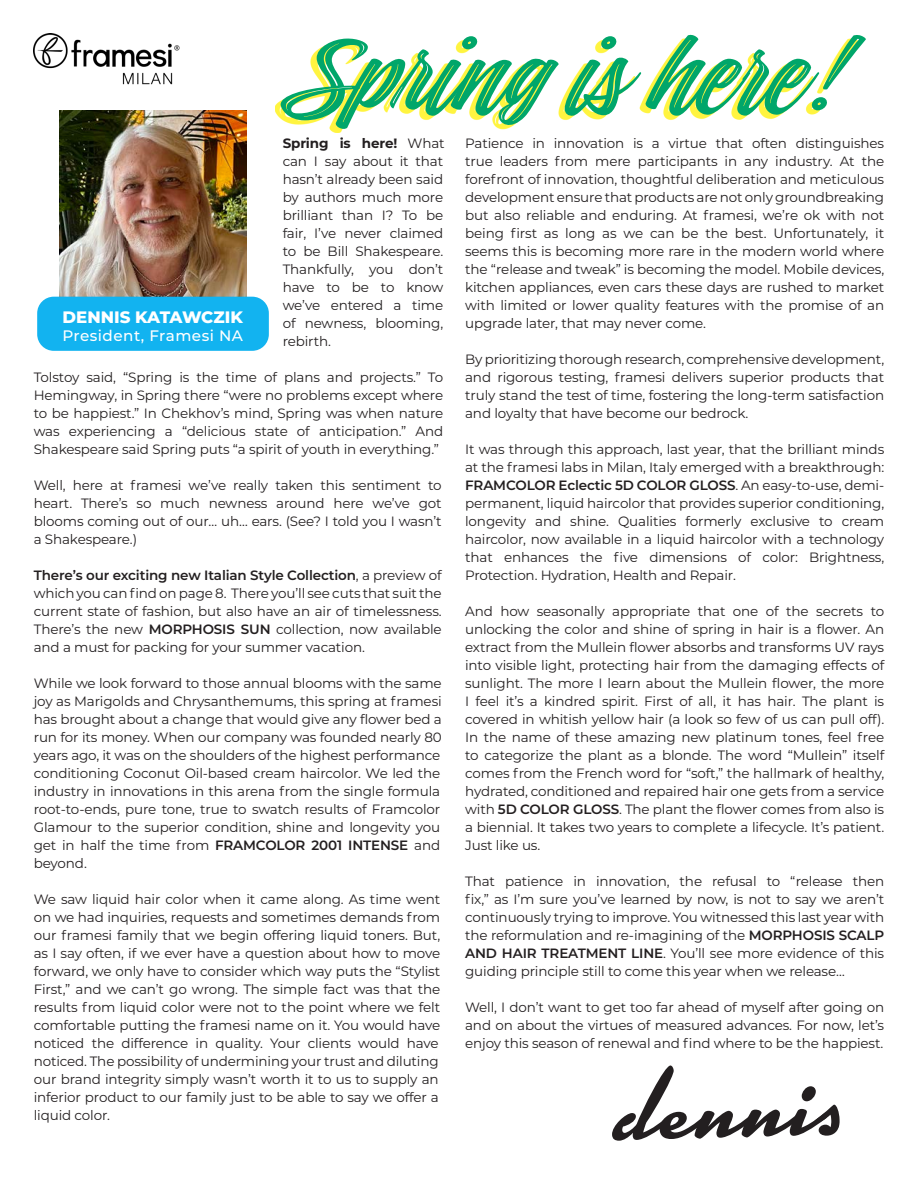
<style>
.page{position:relative;width:918px;height:1188px;background:#fff}
.page>*{position:absolute;margin:0;border:0;box-sizing:border-box;transform-origin:0 0}
.t1{font:102.3px "Kinescope";color:#231f20}
.t2{font:99.9px "Indie Inline";letter-spacing:-.01em;color:#00a66a;scale:1.12 1}
.t3{font:800 16.5px "Montserrat";color:#fff}
.t4{font:500 15.15px "Montserrat";letter-spacing:.03em;color:#fff}
.t5{font:13.5px/18px "Montserrat";letter-spacing:-.01em;color:#231f20;text-align:justify}
.s1{font-weight:700}
.s2{font-weight:600}
</style>
<div class="page">
<img style="left:59px;top:110px;width:188px;height:187px">
<div style="left:37px;top:297px;width:232px;height:54px;background:#12b3f0;border-radius:17px"></div>
<div style="left:275px;top:39px;width:585px;height:94px;background:#fff101;opacity:.75"></div>
<img style="left:34px;top:34px;width:146px;height:51px">
<p class="t2" style="left:302px;top:11px;width:493px">Spring is here!</p>
<p class="t5" style="left:283px;top:134px;width:164px"><span class="s1">Spring is here!</span> What can I say about it that hasn’t already been said by authors much more brilliant than I? To be fair, I’ve never claimed to be Bill Shakespeare.<br>Thankfully, you don’t have to be to know we’ve entered a time of newness, blooming, rebirth.</p>
<p class="t5" style="left:34px;top:368px;width:411px">Tolstoy said, “Spring is the time of plans and projects.” To Hemingway, in Spring there “were no problems except where to be happiest.” In Chekhov’s mind, Spring was when nature was experiencing a “delicious state of anticipation.” And Shakespeare said Spring puts “a spirit of youth in everything.”</p>
<p class="t5" style="left:34px;top:476px;width:410px">Well, here at framesi we’ve really taken this sentiment to heart. There’s so much newness around here we’ve got blooms coming out of our… uh… ears. (See? I told you I wasn’t a Shakespeare.)</p>
<p class="t5" style="left:34px;top:566px;width:410px"><span class="s2">There’s our exciting new Italian Style Collection</span>, a preview of which you can find on page 8. There you’ll see cuts that suit the current state of fashion, but also have an air of timelessness.<br>There’s the new <span class="s2">MORPHOSIS SUN</span> collection, now available and a must for packing for your summer vacation.</p>
<p class="t5" style="left:34px;top:674px;width:410px">While we look forward to those annual blooms with the same joy as Marigolds and Chrysanthemums, this spring at framesi has brought about a change that would give any flower bed a run for its money. When our company was founded nearly 80 years ago, it was on the shoulders of the highest performance conditioning Coconut Oil-based cream haircolor. We led the industry in innovations in this arena from the single formula root-to-ends, pure tone, true to swatch results of Framcolor Glamour to the superior condition, shine and longevity you get in half the time from <span class="s2">FRAMCOLOR 2001 INTENSE</span> and beyond.</p>
<p class="t5" style="left:34px;top:890px;width:408px">We saw liquid hair color when it came along. As time went on we had inquiries, requests and sometimes demands from our framesi family that we begin offering liquid toners. But, as I say often, if we ever have a question about how to move forward, we only have to consider which way puts the “Stylist First,” and we can’t go wrong. The simple fact was that the results from liquid color were not to the point where we felt comfortable putting the framesi name on it. You would have noticed the difference in quality. Your clients would have noticed. The possibility of undermining your trust and diluting our brand integrity simply wasn’t worth it to us to supply an inferior product to our family just to be able to say we offer a liquid color.</p>
<p class="t3" style="left:63px;top:305px;width:182px">DENNIS KATAWCZIK</p>
<p class="t4" style="left:62px;top:325px;width:182px">President, Framesi NA</p>
<p class="t5" style="left:465px;top:134px;width:421px">Patience in innovation is a virtue that often distinguishes true leaders from mere participants in any industry. At the forefront of innovation, thoughtful deliberation and meticulous development ensure that products are not only groundbreaking but also reliable and enduring. At framesi, we’re ok with not being first as long as we can be the best. Unfortunately, it seems this is becoming more rare in the modern world where the “release and tweak” is becoming the model. Mobile devices, kitchen appliances, even cars these days are rushed to market with limited or lower quality features with the promise of an upgrade later, that may never come.</p>
<p class="t5" style="left:465px;top:350px;width:421px">By prioritizing thorough research, comprehensive development, and rigorous testing, framesi delivers superior products that truly stand the test of time, fostering the long-term satisfaction and loyalty that have become our bedrock.</p>
<p class="t5" style="left:465px;top:440px;width:421px">It was through this approach, last year, that the brilliant minds at the framesi labs in Milan, Italy emerged with a breakthrough:<br><span class="s2">FRAMCOLOR Eclectic 5D COLOR GLOSS</span>. An easy-to-use, demi&shy;permanent, liquid haircolor that provides superior conditioning, longevity and shine. Qualities formerly exclusive to cream haircolor, now available in a liquid haircolor with a technology that enhances the five dimensions of color: Brightness, Protection. Hydration, Health and Repair.</p>
<p class="t5" style="left:465px;top:602px;width:421px">And how seasonally appropriate that one of the secrets to unlocking the color and shine of spring in hair is a flower. An extract from the Mullein flower absorbs and transforms UV rays into visible light, protecting hair from the damaging effects of sunlight. The more I learn about the Mullein flower, the more I feel it’s a kindred spirit. First of all, it has hair. The plant is covered in whitish yellow hair (a look so few of us can pull off).<br>In the name of these amazing new platinum tones, feel free to categorize the plant as a blonde. The word “Mullein” itself comes from the French word for “soft,” the hallmark of healthy, hydrated, conditioned and repaired hair one gets from a service with <span class="s2">5D COLOR GLOSS</span>. The plant the flower comes from also is a biennial. It takes two years to complete a lifecycle. It’s patient.<br>Just like us.</p>
<p class="t5" style="left:465px;top:872px;width:421px">That patience in innovation, the refusal to “release then fix,” as I’m sure you’ve learned by now, is not to say we aren’t continuously trying to improve. You witnessed this last year with the reformulation and re-imagining of the <span class="s2">MORPHOSIS SCALP AND HAIR TREATMENT LINE</span>. You’ll see more evidence of this guiding principle still to come this year when we release…</p>
<p class="t5" style="left:465px;top:998px;width:421px">Well, I don’t want to get too far ahead of myself after going on and on about the virtues of measured advances. For now, let’s enjoy this season of renewal and find where to be the happiest.</p>
<p class="t1" style="left:613px;top:1043px;width:226px;rotate:-1deg">dennis</p>
</div>
